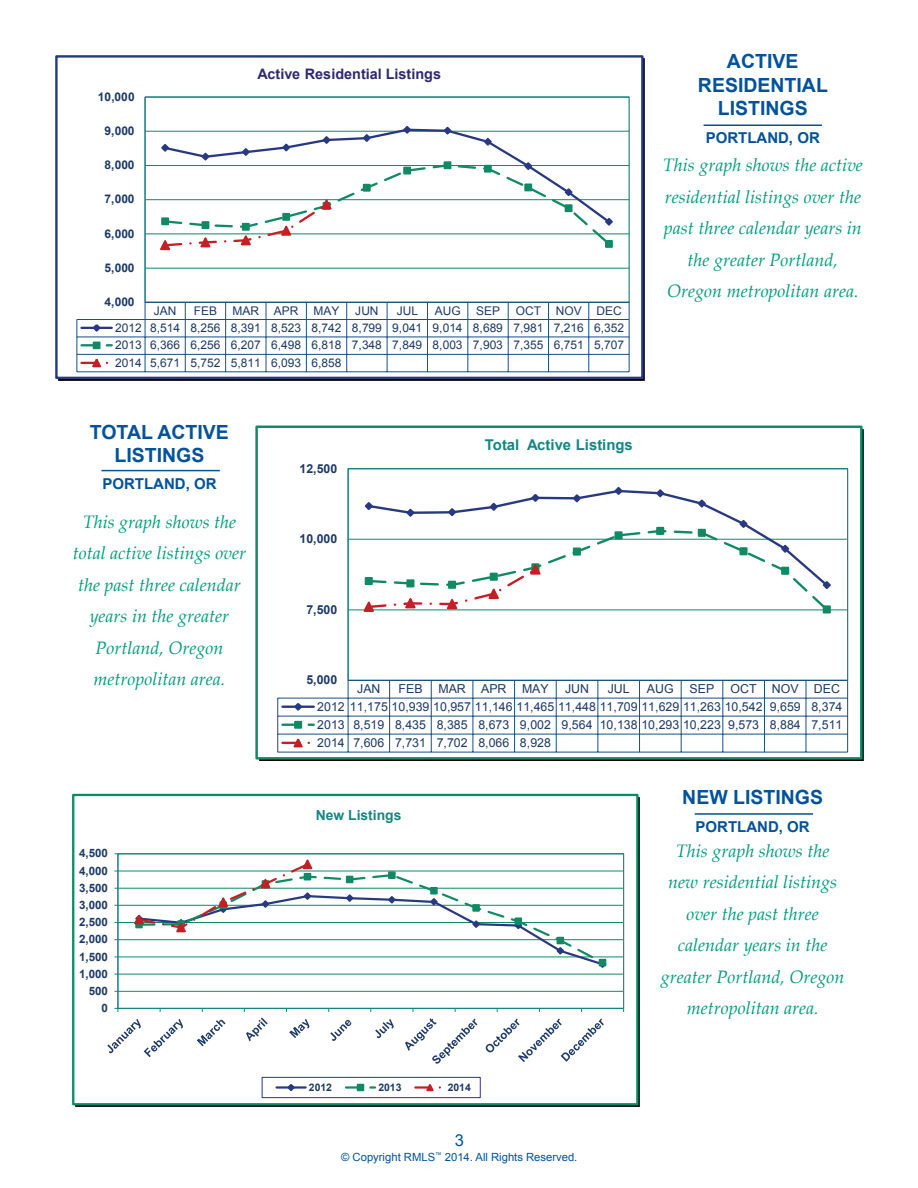
<style>
.page{position:relative;width:918px;height:1188px;background:#fff}
.page>*{position:absolute;margin:0;border:0;box-sizing:border-box;transform-origin:0 0}
.t1{font:700 19.5px/23.4px "Arial";color:#01529a;text-align:center}
.t2{font:italic 18px/31.5px "Palatino Linotype";color:#009c7d;text-align:center}
.t3{font:16.5px "Arial";color:#01539c}
.t4{font:700 15px "Arial";color:#01529a}
.t5{font:700 14.85px "Arial";color:#148583}
.t6{font:700 14.4px "Arial";color:#2c2a6f}
.t7{font:700 13.95px "Arial";color:#148583}
.t8{font:700 12.45px "Arial";color:#1c3967}
.t9{font:12.3px/18px "Arial";color:#1c3967}
.t10{font:700 12.3px "Arial";color:#1c3967}
.t11{font:12px/17.4px "Arial";color:#1c3967}
.t12{font:700 12px "Arial";color:#1c3967}
.t13{font:700 11.55px "Arial";color:#1c3967}
.t14{font:11.25px "Arial";color:#01539c}
.t15{font:700 10.35px "Arial";letter-spacing:.005em;color:#1c3967}
</style>
<div class="page">
<hr style="left:695px;top:813px;width:118px;height:2px;background:#01539c">
<hr style="left:101px;top:470px;width:119px;height:1px;background:#01539c">
<hr style="left:704px;top:124px;width:118px;height:2px;background:#01539c">
<hr style="left:145px;top:268px;width:484px;height:1px;background:#108a65">
<hr style="left:145px;top:234px;width:484px;height:1px;background:#108a65">
<hr style="left:145px;top:199px;width:484px;height:1px;background:#108a65">
<hr style="left:145px;top:165px;width:484px;height:1px;background:#108a65">
<hr style="left:145px;top:131px;width:484px;height:1px;background:#108a65">
<div style="left:144px;top:96px;width:486px;height:207px;border:1px solid #148583"></div>
<hr style="left:145px;top:97px;width:1px;height:205px;background:#148583">
<svg style="left:76px;top:302px;width:554px;height:71px"></svg>
<svg style="left:158px;top:126px;width:457px;height:125px"></svg>
<div style="left:55px;top:55px;width:589px;height:324px;border:2px solid #283981"></div>
<hr style="left:348px;top:610px;width:500px;height:1px;background:#108a65">
<hr style="left:348px;top:539px;width:500px;height:1px;background:#108a65">
<hr style="left:348px;top:469px;width:1px;height:211px;background:#148583">
<svg style="left:277px;top:680px;width:572px;height:73px"></svg>
<svg style="left:361px;top:487px;width:472px;height:126px"></svg>
<div style="left:255px;top:426px;width:608px;height:334px;border:2px solid #108a65"></div>
<hr style="left:118px;top:991px;width:506px;height:1px;background:#108a65">
<hr style="left:118px;top:974px;width:506px;height:1px;background:#108a65">
<hr style="left:118px;top:957px;width:506px;height:1px;background:#108a65">
<hr style="left:118px;top:939px;width:506px;height:1px;background:#108a65">
<hr style="left:118px;top:922px;width:506px;height:1px;background:#108a65">
<hr style="left:118px;top:905px;width:506px;height:1px;background:#108a65">
<hr style="left:118px;top:888px;width:506px;height:1px;background:#108a65">
<hr style="left:118px;top:871px;width:506px;height:1px;background:#108a65">
<div style="left:117px;top:853px;width:507px;height:156px;border:1px solid #148583"></div>
<hr style="left:118px;top:854px;width:1px;height:154px;background:#148583">
<hr style="left:118px;top:1008px;width:506px;height:1px;background:#148583">
<svg style="left:132px;top:859px;width:476px;height:109px"></svg>
<svg style="left:107px;top:1019px;width:76px;height:38px"></svg>
<svg style="left:197px;top:1020px;width:29px;height:26px"></svg>
<svg style="left:246px;top:1018px;width:22px;height:23px"></svg>
<svg style="left:289px;top:1019px;width:20px;height:19px"></svg>
<svg style="left:330px;top:1020px;width:21px;height:21px"></svg>
<svg style="left:375px;top:1019px;width:19px;height:19px"></svg>
<svg style="left:405px;top:1018px;width:72px;height:46px"></svg>
<svg style="left:486px;top:1019px;width:118px;height:43px"></svg>
<div style="left:262px;top:1077px;width:218px;height:21px;border:1px solid #283981"></div>
<hr style="left:277px;top:1086px;width:29px;height:3px;background:#283981">
<svg style="left:286px;top:1084px;width:10px;height:8px"></svg>
<svg style="left:346px;top:1085px;width:29px;height:5px"></svg>
<div style="left:357px;top:1084px;width:7px;height:7px;border:2px solid #108a65"></div>
<svg style="left:415px;top:1084px;width:26px;height:8px"></svg>
<div style="left:72px;top:794px;width:567px;height:311px;border:2px solid #108a65"></div>
<p class="t12" style="left:98px;top:89px;width:38px">10,000</p>
<p class="t12" style="left:105px;top:123px;width:32px">9,000</p>
<p class="t12" style="left:105px;top:157px;width:31px">8,000</p>
<p class="t12" style="left:105px;top:191px;width:31px">7,000</p>
<p class="t12" style="left:105px;top:226px;width:31px">6,000</p>
<p class="t12" style="left:105px;top:260px;width:31px">5,000</p>
<p class="t6" style="left:258px;top:64px;width:185px">Active Residential Listings</p>
<p class="t12" style="left:105px;top:294px;width:31px">4,000</p>
<p class="t11" style="left:115px;top:302px;width:510px;text-indent:401px">OCT NOV DEC 2012 8,514 8,256 8,391 8,523 8,742 8,799 9,041 9,014 8,689 7,981 7,216 6,352<br>2013 6,366 6,256 6,207 6,498 6,818 7,348 7,849 8,003 7,903 7,355 6,751 5,707<br>2014 5,671 5,752 5,811 6,093 6,858</p>
<p class="t11" style="left:154px;top:302px;width:24px">JAN</p>
<p class="t11" style="left:194px;top:302px;width:25px">FEB</p>
<p class="t11" style="left:233px;top:302px;width:68px">MAR APR</p>
<p class="t11" style="left:314px;top:302px;width:27px">MAY</p>
<p class="t11" style="left:355px;top:302px;width:25px">JUN</p>
<p class="t11" style="left:397px;top:302px;width:23px">JUL</p>
<p class="t11" style="left:435px;top:302px;width:28px">AUG</p>
<p class="t11" style="left:476px;top:302px;width:25px">SEP</p>
<p class="t1" style="left:698px;top:50px;width:132px">ACTIVE<br>RESIDENTIAL<br>LISTINGS</p>
<p class="t4" style="left:706px;top:128px;width:22px">Portland</p>
<p class="t4" style="left:789px;top:128px;width:32px">, OR</p>
<p class="t2" style="left:663px;top:149px;width:202px">This graph shows the active residential listings over the past three calendar years in the greater Portland,<br>Oregon metropolitan area.</p>
<p class="t1" style="left:90px;top:421px;width:141px">TOTAL ACTIVE<br>LISTINGS</p>
<p class="t4" style="left:102px;top:474px;width:116px">PORTLAND, OR</p>
<p class="t2" style="left:73px;top:505px;width:175px">This graph shows the total active listings over the past three calendar years in the greater<br>Portland, Oregon metropolitan area.</p>
<p class="t13" style="left:79px;top:846px;width:30px">4,500</p>
<p class="t13" style="left:79px;top:863px;width:30px">4,000</p>
<p class="t13" style="left:79px;top:880px;width:30px">3,500</p>
<p class="t13" style="left:79px;top:897px;width:30px">3,000</p>
<p class="t13" style="left:79px;top:914px;width:30px">2,500</p>
<p class="t13" style="left:79px;top:932px;width:30px">2,000</p>
<p class="t13" style="left:79px;top:949px;width:30px">1,500</p>
<p class="t13" style="left:79px;top:966px;width:30px">1,000</p>
<p class="t13" style="left:89px;top:983px;width:21px">500</p>
<p class="t13" style="left:102px;top:1000px;width:8px">0</p>
<p class="t10" style="left:299px;top:460px;width:39px">12,500</p>
<p class="t10" style="left:299px;top:531px;width:39px">10,000</p>
<p class="t8" style="left:306px;top:601px;width:32px">7,500</p>
<p class="t5" style="left:485px;top:435px;width:149px">Total Active Listings</p>
<p class="t10" style="left:306px;top:672px;width:32px">5,000</p>
<p class="t9" style="left:317px;top:680px;width:527px;text-indent:413px">OCT NOV DEC 2012 11,175 10,939 10,957 11,146 11,465 11,448 11,709 11,629 11,263 10,542 9,659 8,374<br>2013 8,519 8,435 8,385 8,673 9,002 9,564 10,138 10,293 10,223 9,573 8,884 7,511<br>2014 7,606 7,731 7,702 8,066 8,928</p>
<p class="t9" style="left:357px;top:680px;width:25px">JAN</p>
<p class="t9" style="left:398px;top:680px;width:26px">FEB</p>
<p class="t9" style="left:438px;top:680px;width:70px">MAR APR</p>
<p class="t9" style="left:522px;top:680px;width:28px">MAY</p>
<p class="t9" style="left:565px;top:680px;width:26px">JUN</p>
<p class="t9" style="left:608px;top:680px;width:24px">JUL</p>
<p class="t9" style="left:647px;top:680px;width:28px">AUG</p>
<p class="t9" style="left:690px;top:680px;width:26px">SEP</p>
<p class="t7" style="left:316px;top:806px;width:87px">New Listings</p>
<p class="t15" style="left:309px;top:1080px;width:25px">2012</p>
<p class="t15" style="left:378px;top:1080px;width:25px">2013</p>
<p class="t15" style="left:448px;top:1080px;width:25px">2014</p>
<p class="t3" style="left:455px;top:1129px;width:11px">3</p>
<p class="t14" style="left:341px;top:1149px;width:238px">© Copyright RMLS<sup>™</sup> 2014. All Rights Reserved.</p>
<p class="t1" style="left:682px;top:786px;width:142px">NEW LISTINGS</p>
<p class="t4" style="left:696px;top:817px;width:116px">PORTLAND, OR</p>
<p class="t2" style="left:661px;top:834px;width:185px">This graph shows the new residential listings over the past three calendar years in the greater Portland, Oregon metropolitan area.</p>
</div>
